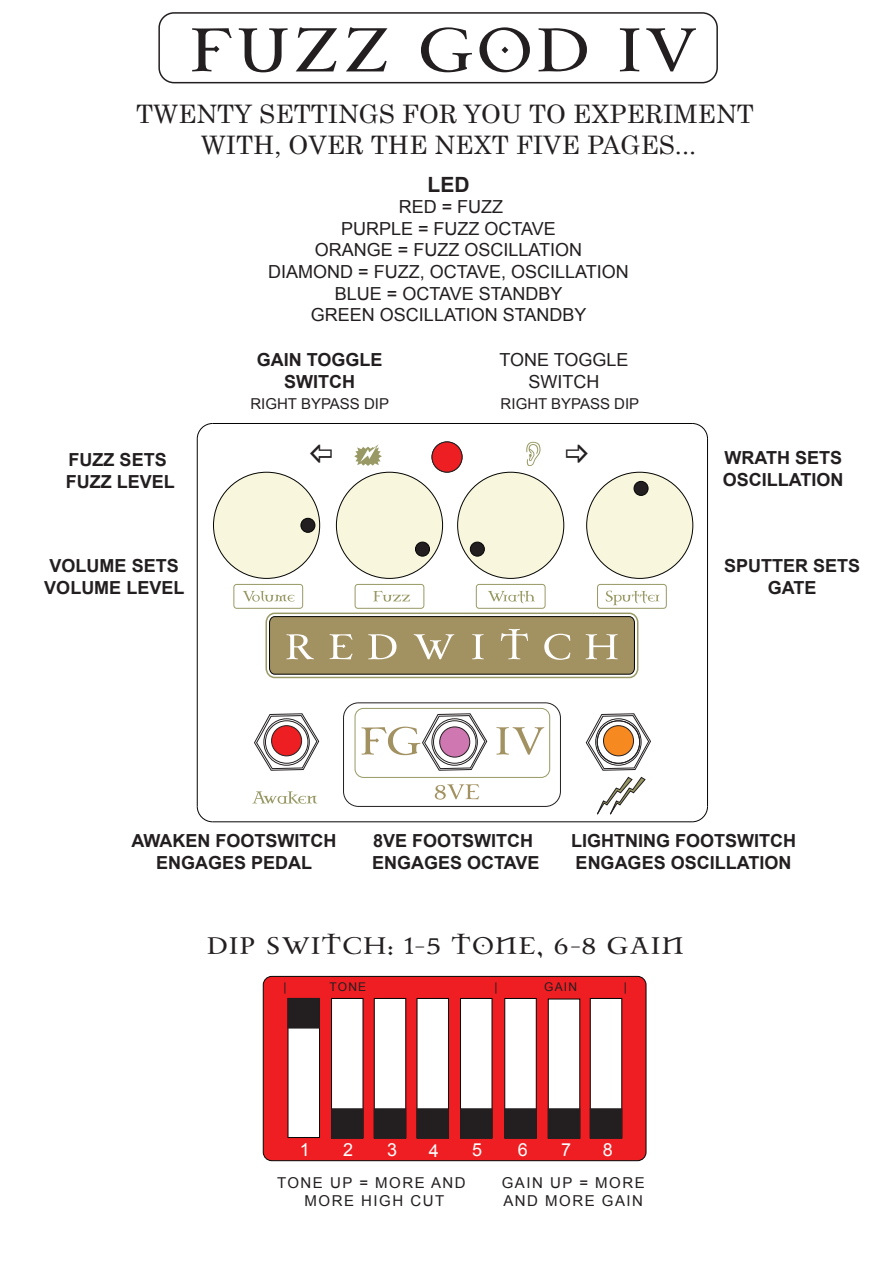
<style>
.page{position:relative;width:893px;height:1263px;background:#fff}
.page>*{position:absolute;margin:0;border:0;box-sizing:border-box;transform-origin:0 0}
.t1{font:54px "Celtic Garamond Pro";letter-spacing:.1em;color:#231f20}
.t2{font:25.5px/30.6px "Century";color:#231f20;text-align:center}
.t3{font:21px "Celtic Garamond Pro";letter-spacing:.1em;color:#231f20}
.t4{font:700 21px "Arial";color:#231f20}
.t5{font:700 18px/21.6px "Arial";color:#231f20}
.t6{font:18px/21.6px "Arial";color:#231f20;text-align:center}
.t7{font:18px "Arial";color:#fff}
.t8{font:18px "Arial";color:#fefefe}
.t9{font:15px/18px "Arial";letter-spacing:.1em;color:#231f20;text-align:center}
.t10{font:15px "Arial";color:#231f20}
.t11{font:12px "Arial";letter-spacing:.1em;color:#231f20}
</style>
<div class="page">
<hr style="left:213px;top:423px;width:479px;height:1px;background:#040503">
<svg style="left:692px;top:423px;width:16px;height:16px"></svg>
<hr style="left:707px;top:439px;width:1px;height:367px;background:#040503">
<svg style="left:692px;top:806px;width:16px;height:16px"></svg>
<hr style="left:213px;top:821px;width:479px;height:1px;background:#040503">
<svg style="left:197px;top:806px;width:16px;height:16px"></svg>
<hr style="left:197px;top:439px;width:1px;height:367px;background:#040503">
<svg style="left:197px;top:423px;width:16px;height:16px"></svg>
<div style="left:265px;top:612px;width:373px;height:66px;border:2px solid #989965;border-radius:9px"></div>
<svg style="left:252px;top:791px;width:65px;height:13px"></svg>
<svg style="left:243px;top:591px;width:51px;height:11px"></svg>
<svg style="left:373px;top:591px;width:37px;height:11px"></svg>
<svg style="left:488px;top:591px;width:47px;height:12px"></svg>
<svg style="left:606px;top:591px;width:54px;height:14px"></svg>
<div style="left:233px;top:584px;width:70px;height:25px;border:1px solid #989965;border-radius:3px"></div>
<div style="left:355px;top:584px;width:69px;height:25px;border:1px solid #989965;border-radius:3px"></div>
<div style="left:476px;top:584px;width:69px;height:25px;border:1px solid #989965;border-radius:3px"></div>
<div style="left:597px;top:584px;width:70px;height:25px;border:1px solid #989965;border-radius:3px"></div>
<svg style="left:269px;top:616px;width:366px;height:58px"></svg>
<svg style="left:597px;top:777px;width:48px;height:38px"></svg>
<svg style="left:354px;top:444px;width:28px;height:22px"></svg>
<svg style="left:526px;top:442px;width:14px;height:24px"></svg>
<svg style="left:254px;top:713px;width:66px;height:58px"></svg>
<svg style="left:585px;top:713px;width:66px;height:58px"></svg>
<div style="left:343px;top:702px;width:218px;height:105px;border:1px solid #231f20;border-radius:15px"></div>
<div style="left:355px;top:708px;width:195px;height:70px;border:1px solid #989965;border-radius:9px"></div>
<svg style="left:362px;top:713px;width:126px;height:58px"></svg>
<svg style="left:496px;top:727px;width:48px;height:28px"></svg>
<svg style="left:435px;top:784px;width:44px;height:15px"></svg>
<div style="left:213px;top:472px;width:107px;height:106px;background:#f8f7dd;border-radius:50%"></div>
<div style="left:587px;top:472px;width:106px;height:106px;background:#f8f7dd;border-radius:50%"></div>
<div style="left:336px;top:472px;width:107px;height:106px;background:#f8f7dd;border-radius:50%"></div>
<div style="left:458px;top:472px;width:106px;height:106px;background:#f8f7dd;border-radius:50%"></div>
<div style="left:470px;top:542px;width:14px;height:14px;background:#231f20;border-radius:50%"></div>
<div style="left:470px;top:542px;width:15px;height:14px;border:1px solid #040503;border-radius:50%"></div>
<div style="left:415px;top:542px;width:14px;height:14px;background:#231f20;border-radius:50%"></div>
<div style="left:415px;top:542px;width:15px;height:14px;border:1px solid #040503;border-radius:50%"></div>
<div style="left:634px;top:481px;width:14px;height:14px;background:#231f20;border-radius:50%"></div>
<div style="left:634px;top:481px;width:14px;height:15px;border:1px solid #040503;border-radius:50%"></div>
<div style="left:301px;top:518px;width:14px;height:14px;background:#231f20;border-radius:50%"></div>
<div style="left:301px;top:518px;width:14px;height:15px;border:1px solid #040503;border-radius:50%"></div>
<div style="left:263px;top:976px;width:383px;height:185px;background:#ee1e23;border-radius:9px"></div>
<div style="left:263px;top:976px;width:383px;height:185px;border:1px solid #040503;border-radius:9px"></div>
<div style="left:288px;top:998px;width:32px;height:140px;background:#fff;border:1px solid #040503"></div>
<div style="left:331px;top:998px;width:32px;height:140px;background:#fff;border:1px solid #040503"></div>
<div style="left:374px;top:998px;width:32px;height:140px;background:#fff;border:1px solid #040503"></div>
<div style="left:417px;top:998px;width:32px;height:140px;background:#fff;border:1px solid #040503"></div>
<div style="left:460px;top:998px;width:32px;height:140px;background:#fff;border:1px solid #040503"></div>
<div style="left:504px;top:998px;width:33px;height:140px;background:#fff;border:1px solid #040503"></div>
<div style="left:548px;top:999px;width:32px;height:139px;background:#fff;border:1px solid #040503"></div>
<div style="left:590px;top:998px;width:32px;height:140px;background:#fff;border:1px solid #040503"></div>
<div style="left:440px;top:727px;width:30px;height:30px;background:#ce77b1;border-radius:50%"></div>
<div style="left:439px;top:726px;width:31px;height:31px;border:1px solid #231f20;border-radius:50%"></div>
<div style="left:288px;top:998px;width:32px;height:30px;background:#231f20"></div>
<div style="left:331px;top:1108px;width:32px;height:31px;background:#231f20;border:1px solid #231f20"></div>
<div style="left:374px;top:1108px;width:32px;height:31px;background:#231f20;border:1px solid #231f20"></div>
<div style="left:417px;top:1108px;width:32px;height:31px;background:#231f20;border:1px solid #231f20"></div>
<div style="left:460px;top:1108px;width:32px;height:31px;background:#231f20;border:1px solid #231f20"></div>
<div style="left:272px;top:726px;width:30px;height:30px;background:#ee1f23;border-radius:50%"></div>
<div style="left:271px;top:725px;width:31px;height:31px;border:1px solid #231f20;border-radius:50%"></div>
<div style="left:504px;top:1108px;width:33px;height:31px;background:#231f20;border:1px solid #231f20"></div>
<div style="left:548px;top:1108px;width:32px;height:31px;background:#231f20;border:1px solid #231f20"></div>
<div style="left:590px;top:1108px;width:32px;height:31px;background:#231f20;border:1px solid #231f20"></div>
<div style="left:603px;top:726px;width:30px;height:30px;background:#f6891f;border-radius:50%"></div>
<div style="left:603px;top:725px;width:31px;height:31px;border:1px solid #231f20;border-radius:50%"></div>
<div style="left:432px;top:442px;width:30px;height:30px;background:#ee1f23;border-radius:50%"></div>
<div style="left:432px;top:441px;width:30px;height:31px;border:1px solid #231f20;border-radius:50%"></div>
<div style="left:158px;top:12px;width:560px;height:71px;border:2px solid #231f20;border-radius:15px"></div>
<p class="t1" style="left:191px;top:12px;width:507px">FUZZ GOD IV</p>
<p class="t2" style="left:136px;top:96px;width:619px">TWENTY SETTINGS FOR YOU TO EXPERIMENT<br>WITH, OVER THE NEXT FIVE PAGES...</p>
<p class="t4" style="left:427px;top:170px;width:43px">LED</p>
<p class="t6" style="left:268px;top:196px;width:362px">RED = FUZZ<br>PURPLE = FUZZ OCTAVE<br>ORANGE = FUZZ OSCILLATION<br>DIAMOND = FUZZ, OCTAVE, OSCILLATION<br>BLUE = OCTAVE STANDBY<br>GREEN OSCILLATION STANDBY</p>
<p class="t5" style="left:257px;top:350px;width:127px;text-align:center">GAIN TOGGLE<br>SWITCH</p>
<p class="t6" style="left:499px;top:349px;width:131px">TONE TOGGLE<br>SWITCH</p>
<p class="t5" style="left:66px;top:449px;width:111px">FUZZ SETS<br>FUZZ LEVEL</p>
<p class="t5" style="left:44px;top:556px;width:142px">VOLUME SETS<br>VOLUME LEVEL</p>
<p class="t10" style="left:250px;top:394px;width:140px">RIGHT BYPASS DIP</p>
<p class="t10" style="left:501px;top:394px;width:140px">RIGHT BYPASS DIP</p>
<p class="t5" style="left:723px;top:448px;width:122px">WRATH SETS<br>OSCILLATION</p>
<p class="t5" style="left:724px;top:556px;width:138px;text-align:center">SPUTTER SETS<br>GATE</p>
<p class="t5" style="left:131px;top:830px;width:207px;text-align:center">AWAKEN FOOTSWITCH<br>ENGAGES PEDAL</p>
<p class="t5" style="left:372px;top:830px;width:169px">8VE FOOTSWITCH<br>ENGAGES OCTAVE</p>
<p class="t5" style="left:571px;top:830px;width:226px">LIGHTNING FOOTSWITCH<br>ENGAGES OSCILLATION</p>
<p class="t3" style="left:207px;top:930px;width:478px">DIP SWITCH: 1-5 TONE, 6-8 GAIN</p>
<p class="t11" style="left:283px;top:979px;width:5px">|</p>
<p class="t11" style="left:330px;top:979px;width:38px">TONE</p>
<p class="t11" style="left:494px;top:979px;width:5px">|</p>
<p class="t11" style="left:544px;top:979px;width:34px">GAIN</p>
<p class="t11" style="left:624px;top:979px;width:5px">|</p>
<p class="t7" style="left:300px;top:1137px;width:12px">1</p>
<p class="t8" style="left:343px;top:1137px;width:12px">2</p>
<p class="t7" style="left:387px;top:1137px;width:12px">3</p>
<p class="t8" style="left:429px;top:1139px;width:12px">4</p>
<p class="t7" style="left:472px;top:1137px;width:12px">5</p>
<p class="t7" style="left:518px;top:1137px;width:12px">6</p>
<p class="t7" style="left:561px;top:1137px;width:12px">7</p>
<p class="t8" style="left:603px;top:1137px;width:12px">8</p>
<p class="t9" style="left:277px;top:1173px;width:190px">TONE UP = MORE AND<br>MORE HIGH CUT</p>
<p class="t9" style="left:502px;top:1173px;width:145px;text-align:left">GAIN UP = MORE<br>AND MORE GAIN</p>
</div>
